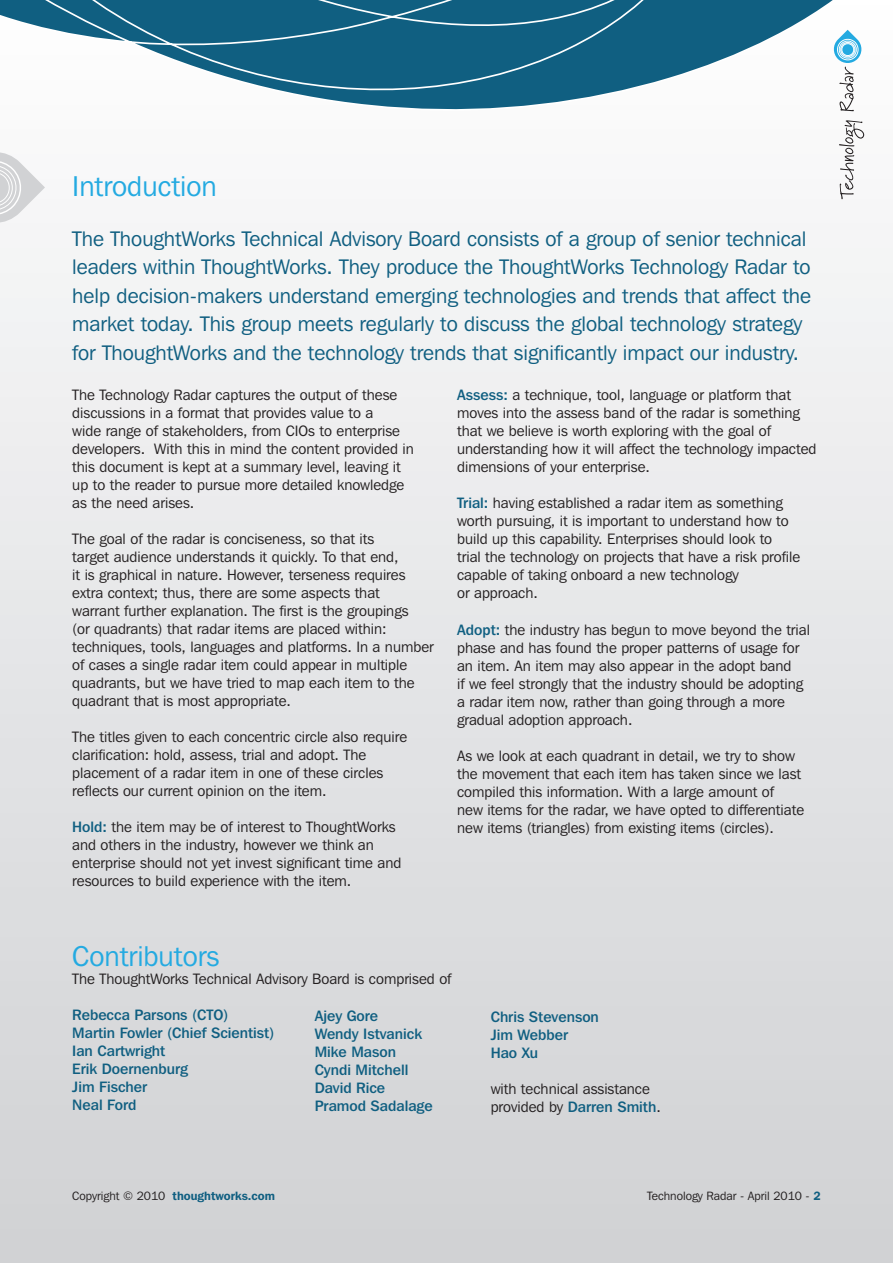
<style>
.page{position:relative;width:893px;height:1263px;background:#fff}
.page>*{position:absolute;margin:0;border:0;box-sizing:border-box;transform-origin:0 0}
.t1{font:28.5px "Franklin Gothic IT Cby BT";color:#24aae1}
.t2{font:21px/28.5px "Franklin Gothic IT Cby BT";color:#105f81}
.t3{font:15px/18px "Franklin Gothic IT Cby BT";color:#231f20}
.t4{font:500 15px/18px "Franklin Gothic IT Cby BT";color:#105f81}
.t5{font:600 12px "Franklin Gothic IT Cby BT";color:#105f81}
.t6{font:12px "Franklin Gothic IT Cby BT";color:#231f20}
.s1{font-weight:500;color:#105f81}
.s2{font-weight:400;color:#231f20}
.s3{font-weight:600;color:#105f81}
</style>
<div class="page">
<div style="left:0;top:0;width:893px;height:1263px;background:linear-gradient(to bottom,#fefefe,#cfd1d3)"></div>
<svg style="left:0;top:152px;width:45px;height:71px"></svg>
<svg style="left:0;top:0;width:844px;height:143px"></svg>
<svg style="left:839px;top:120px;width:25px;height:79px"></svg>
<svg style="left:834px;top:30px;width:29px;height:81px"></svg>
<h1 class="t1" style="left:72px;top:168px;width:146px">Introduction</h1>
<p class="t2" style="left:72px;top:224px;width:740px">The ThoughtWorks Technical Advisory Board consists of a group of senior technical leaders within ThoughtWorks. They produce the ThoughtWorks Technology Radar to help decision-makers understand emerging technologies and trends that affect the market today. This group meets regularly to discuss the global technology strategy for ThoughtWorks and the technology trends that significantly impact our industry.</p>
<p class="t3" style="left:72px;top:386px;width:343px">The Technology Radar captures the output of these discussions in a format that provides value to a<br>wide range of stakeholders, from CIOs to enterprise developers. With this in mind the content provided in this document is kept at a summary level, leaving it up to the reader to pursue more detailed knowledge as the need arises.</p>
<p class="t3" style="left:72px;top:530px;width:363px">The goal of the radar is conciseness, so that its<br>target audience understands it quickly. To that end,<br>it is graphical in nature. However, terseness requires extra context; thus, there are some aspects that<br>warrant further explanation. The first is the groupings<br>(or quadrants) that radar items are placed within: techniques, tools, languages and platforms. In a number of cases a single radar item could appear in multiple quadrants, but we have tried to map each item to the quadrant that is most appropriate.</p>
<p class="t3" style="left:72px;top:728px;width:336px">The titles given to each concentric circle also require clarification: hold, assess, trial and adopt. The placement of a radar item in one of these circles reflects our current opinion on the item.</p>
<p class="t3" style="left:72px;top:818px;width:331px"><span class="s1">Hold:</span> the item may be of interest to ThoughtWorks and others in the industry, however we think an enterprise should not yet invest significant time and resources to build experience with the item.</p>
<p class="t3" style="left:457px;top:386px;width:361px"><span class="s1">Assess:</span> a technique, tool, language or platform that moves into the assess band of the radar is something that we believe is worth exploring with the goal of understanding how it will affect the technology impacted dimensions of your enterprise.</p>
<p class="t3" style="left:457px;top:494px;width:345px"><span class="s1">Trial:</span> having established a radar item as something worth pursuing, it is important to understand how to build up this capability. Enterprises should look to<br>trial the technology on projects that have a risk profile capable of taking onboard a new technology<br>or approach.</p>
<p class="t3" style="left:457px;top:620px;width:354px"><span class="s1">Adopt:</span> the industry has begun to move beyond the trial phase and has found the proper patterns of usage for an item. An item may also appear in the adopt band<br>if we feel strongly that the industry should be adopting a radar item now, rather than going through a more gradual adoption approach.</p>
<p class="t3" style="left:457px;top:746px;width:349px">As we look at each quadrant in detail, we try to show the movement that each item has taken since we last compiled this information. With a large amount of<br>new items for the radar, we have opted to differentiate new items (triangles) from existing items (circles).</p>
<h1 class="t1" style="left:72px;top:938px;width:149px">Contributors</h1>
<p class="t3" style="left:72px;top:969px;width:381px">The ThoughtWorks Technical Advisory Board is comprised of</p>
<p class="t4" style="left:72px;top:1005px;width:203px">Rebecca Parsons (CTO)<br>Martin Fowler (Chief Scientist)<br>Ian Cartwright<br>Erik Doernenburg<br>Jim Fischer<br>Neal Ford</p>
<p class="t4" style="left:315px;top:1006px;width:120px">Ajey Gore<br>Wendy Istvanick<br>Mike Mason<br>Cyndi Mitchell<br>David Rice<br>Pramod Sadalage</p>
<p class="t4" style="left:491px;top:1007px;width:110px">Chris Stevenson<br>Jim Webber<br>Hao Xu</p>
<p class="t3" style="left:491px;top:1079px;width:172px">with technical assistance provided by <span class="s1">Darren Smith</span>.</p>
<p class="t5" style="left:72px;top:1188px;width:204px"><span class="s2">Copyright © 2010</span> thoughtworks.com</p>
<p class="t6" style="left:647px;top:1189px;width:175px">Technology Radar - April 2010 - <span class="s3">2</span></p>
</div>
